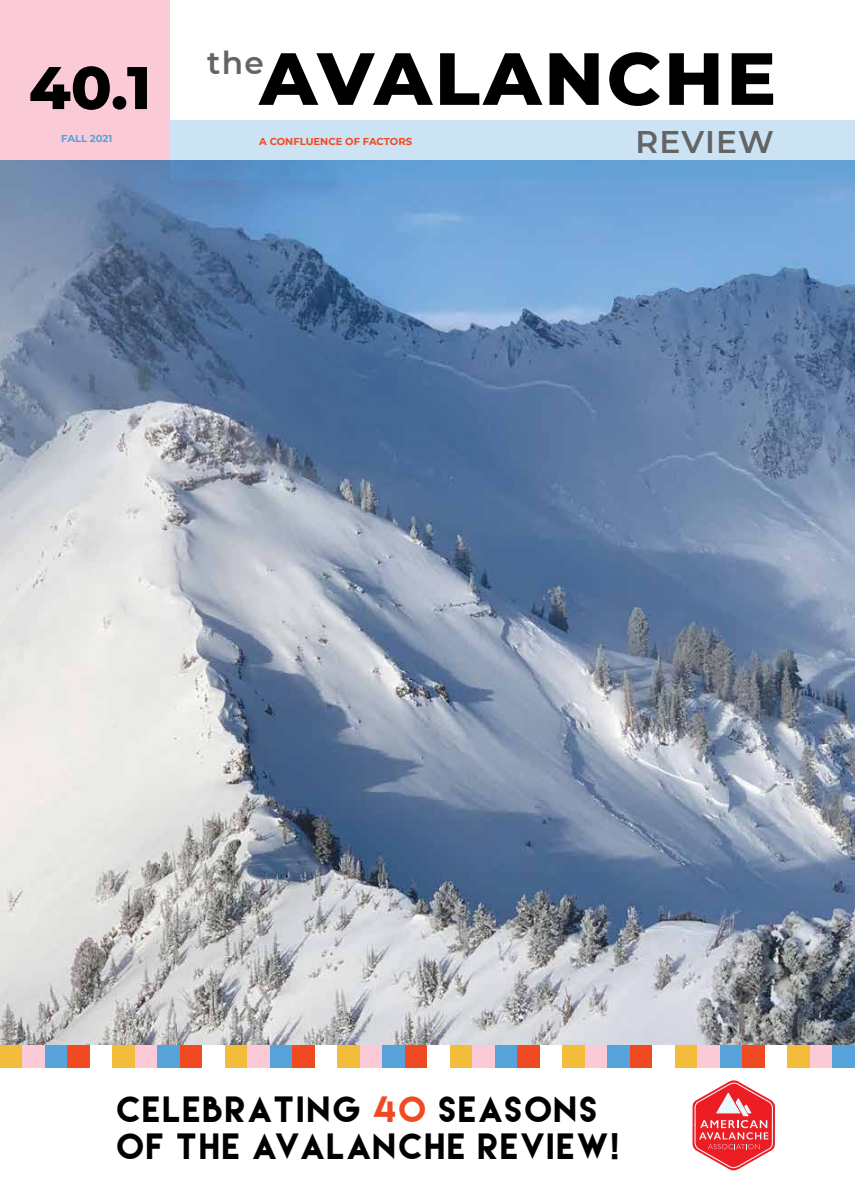
<style>
.page{position:relative;width:855px;height:1204px;background:#fff}
.page>*{position:absolute;margin:0;border:0;box-sizing:border-box;transform-origin:0 0}
.t1{font:800 73.75px "Montserrat";letter-spacing:.04em;color:#000}
.t2{font:800 60px "Montserrat";color:#000}
.t3{font:32.5px/36.2px "Lemon Milk";letter-spacing:.075em;color:#000}
.t4{font:600 31.25px "Montserrat";letter-spacing:.04em;color:#636466}
.t5{font:700 10px "Montserrat";color:#f04a23}
.t6{font:700 10px "Montserrat";color:#55a3da}
.s1{color:#f04a23}
</style>
<div class="page">
<img style="left:0;top:160px;width:855px;height:885px">
<svg style="left:170px;top:120px;width:685px;height:60px;background:#a8cbe8"></svg>
<div style="left:0;top:0;width:170px;height:160px;background:#facbd7"></div>
<div style="left:0;top:1045px;width:22px;height:23px;background:#f4bc3b"></div>
<div style="left:22px;top:1045px;width:23px;height:23px;background:#facbd7"></div>
<div style="left:45px;top:1045px;width:23px;height:23px;background:#55a3da"></div>
<div style="left:68px;top:1045px;width:22px;height:23px;background:#f04a23"></div>
<div style="left:112px;top:1045px;width:23px;height:23px;background:#f4bc3b"></div>
<div style="left:135px;top:1045px;width:23px;height:23px;background:#facbd7"></div>
<div style="left:158px;top:1045px;width:22px;height:23px;background:#55a3da"></div>
<div style="left:180px;top:1045px;width:22px;height:23px;background:#f04a23"></div>
<div style="left:225px;top:1045px;width:23px;height:23px;background:#f4bc3b"></div>
<div style="left:248px;top:1045px;width:22px;height:23px;background:#facbd7"></div>
<div style="left:270px;top:1045px;width:22px;height:23px;background:#55a3da"></div>
<div style="left:292px;top:1045px;width:23px;height:23px;background:#f04a23"></div>
<div style="left:338px;top:1045px;width:22px;height:23px;background:#f4bc3b"></div>
<div style="left:360px;top:1045px;width:22px;height:23px;background:#facbd7"></div>
<div style="left:382px;top:1045px;width:23px;height:23px;background:#55a3da"></div>
<div style="left:405px;top:1045px;width:23px;height:23px;background:#f04a23"></div>
<div style="left:450px;top:1045px;width:22px;height:23px;background:#f4bc3b"></div>
<div style="left:472px;top:1045px;width:23px;height:23px;background:#facbd7"></div>
<div style="left:495px;top:1045px;width:23px;height:23px;background:#55a3da"></div>
<div style="left:518px;top:1045px;width:22px;height:23px;background:#f04a23"></div>
<div style="left:562px;top:1045px;width:23px;height:23px;background:#f4bc3b"></div>
<div style="left:585px;top:1045px;width:23px;height:23px;background:#facbd7"></div>
<div style="left:608px;top:1045px;width:22px;height:23px;background:#55a3da"></div>
<div style="left:630px;top:1045px;width:22px;height:23px;background:#f04a23"></div>
<div style="left:675px;top:1045px;width:23px;height:23px;background:#f4bc3b"></div>
<div style="left:698px;top:1045px;width:22px;height:23px;background:#facbd7"></div>
<div style="left:720px;top:1045px;width:22px;height:23px;background:#55a3da"></div>
<div style="left:742px;top:1045px;width:23px;height:23px;background:#f04a23"></div>
<div style="left:788px;top:1045px;width:22px;height:23px;background:#f4bc3b"></div>
<div style="left:810px;top:1045px;width:22px;height:23px;background:#facbd7"></div>
<div style="left:832px;top:1045px;width:23px;height:22px;background:#55a3da"></div>
<svg style="left:692px;top:1080px;width:83px;height:91px"></svg>
<h2 class="t2" style="left:29px;top:44px;width:124px">40.1</h2>
<p class="t4" style="left:207px;top:41px;width:58px">the</p>
<h1 class="t1" style="left:259px;top:25px;width:518px">AVALANCHE</h1>
<p class="t6" style="left:61px;top:131px;width:53px">FALL 2021</p>
<p class="t5" style="left:259px;top:134px;width:154px">A CONFLUENCE OF FACTORS</p>
<p class="t4" style="left:636px;top:119px;width:140px">REVIEW</p>
<p class="t3" style="left:118px;top:1091px;width:505px">CELEBRATING <span class="s1">40</span> SEASONS<br>OF THE AVALANCHE REVIEW!</p>
</div>
